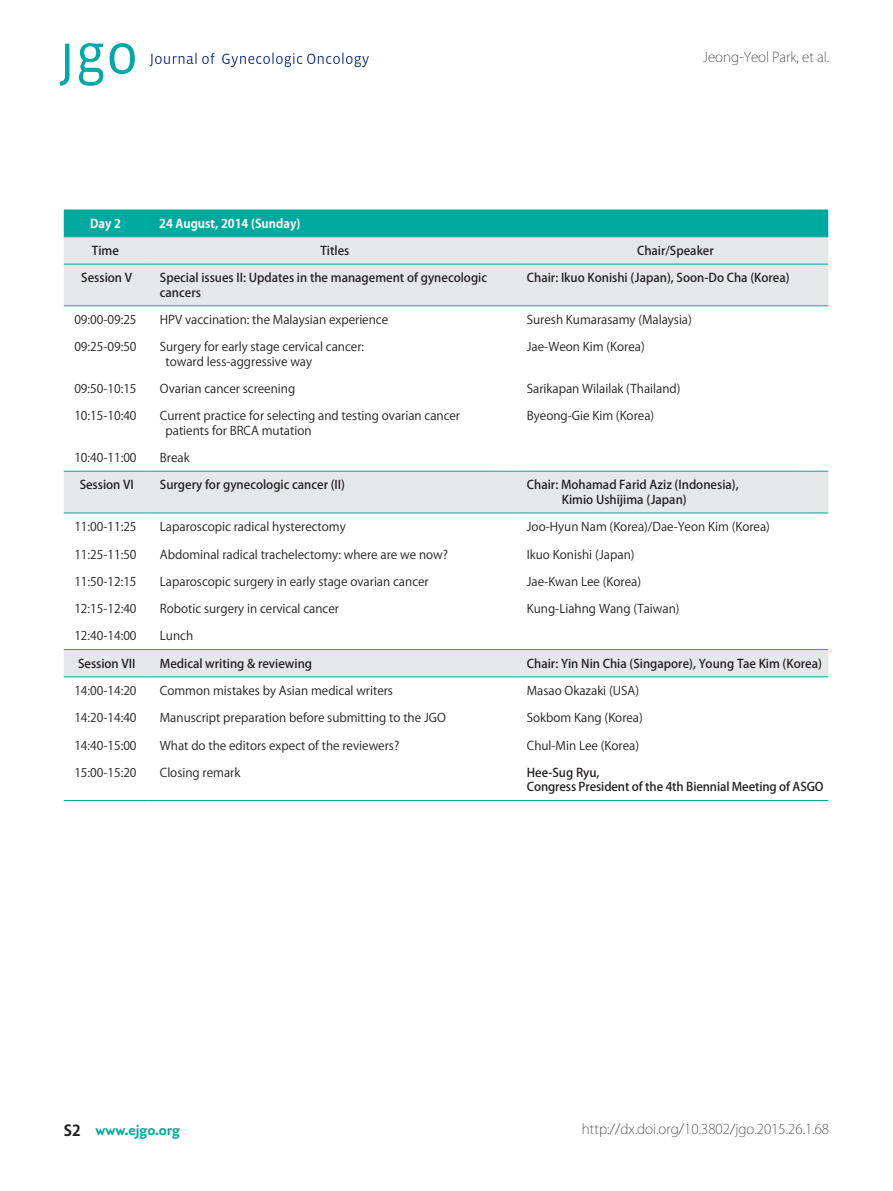
<style>
.page{position:relative;width:893px;height:1191px;background:#fff}
.page>*{position:absolute;margin:0;border:0;box-sizing:border-box;transform-origin:0 0}
.t1{font:700 15px "Nexus Sans";color:#00a99d}
.머리-저자{font:200 13.5px "Koz Go Pro";color:#231f20}
.표내용{font:12px "Koz Go Pro";color:#231f20}
.표내용-2{font:500 12px/14.4px "Koz Go Pro";color:#231f20}
.표내용-3{font:700 12px "Koz Go Pro";color:#fff}
.s1{font-family:"Koz Go Pro";color:#231f20}
</style>
<div class="page">
<svg style="left:60px;top:43px;width:75px;height:43px"></svg>
<svg style="left:150px;top:53px;width:219px;height:14px"></svg>
<div style="left:64px;top:209px;width:764px;height:27px;background:#00a99d"></div>
<svg style="left:64px;top:237px;width:764px;height:439px"></svg>
<hr style="left:64px;top:649px;width:83px;height:1px;background:#00a99d">
<hr style="left:147px;top:649px;width:367px;height:1px;background:#00a99d">
<hr style="left:514px;top:649px;width:314px;height:1px;background:#00a99d">
<hr style="left:64px;top:676px;width:83px;height:1px;background:#00a99d">
<hr style="left:147px;top:676px;width:367px;height:1px;background:#00a99d">
<hr style="left:514px;top:676px;width:314px;height:1px;background:#00a99d">
<hr style="left:64px;top:471px;width:83px;height:1px;background:#00a99d">
<hr style="left:147px;top:471px;width:367px;height:1px;background:#00a99d">
<hr style="left:514px;top:471px;width:314px;height:1px;background:#00a99d">
<hr style="left:64px;top:512px;width:83px;height:1px;background:#00a99d">
<hr style="left:147px;top:512px;width:367px;height:1px;background:#00a99d">
<hr style="left:514px;top:512px;width:314px;height:1px;background:#00a99d">
<hr style="left:64px;top:305px;width:83px;height:1px;background:#00a99d">
<hr style="left:147px;top:305px;width:367px;height:1px;background:#00a99d">
<hr style="left:514px;top:305px;width:314px;height:1px;background:#00a99d">
<hr style="left:64px;top:236px;width:83px;height:1px;background:#00a99d">
<hr style="left:147px;top:236px;width:367px;height:1px;background:#00a99d">
<hr style="left:514px;top:236px;width:314px;height:1px;background:#00a99d">
<hr style="left:64px;top:264px;width:83px;height:1px;background:#00a99d">
<hr style="left:147px;top:264px;width:367px;height:1px;background:#00a99d">
<hr style="left:514px;top:264px;width:314px;height:1px;background:#00a99d">
<hr style="left:64px;top:800px;width:83px;height:1px;background:#00a99d">
<hr style="left:147px;top:800px;width:367px;height:1px;background:#00a99d">
<hr style="left:514px;top:800px;width:314px;height:1px;background:#00a99d">
<p class="머리-저자" style="left:703px;top:49px;width:128px">Jeong-Yeol Park, et al.</p>
<p class="표내용-3" style="left:90px;top:215px;width:32px">Day 2</p>
<p class="표내용-3" style="left:159px;top:215px;width:143px">24 August, 2014 (Sunday)</p>
<p class="표내용-2" style="left:92px;top:244px;width:28px">Time</p>
<p class="표내용-2" style="left:320px;top:244px;width:30px">Titles</p>
<p class="표내용-2" style="left:637px;top:244px;width:78px">Chair/Speaker</p>
<p class="표내용-2" style="left:81px;top:271px;width:52px">Session V</p>
<p class="표내용-2" style="left:160px;top:271px;width:329px">Special issues II: Updates in the management of gynecologic cancers</p>
<p class="표내용-2" style="left:527px;top:271px;width:264px">Chair: Ikuo Konishi (Japan), Soon-Do Cha (Korea)</p>
<p class="표내용" style="left:74px;top:312px;width:64px">09:00-09:25</p>
<p class="표내용" style="left:160px;top:312px;width:230px">HPV vaccination: the Malaysian experience</p>
<p class="표내용" style="left:527px;top:312px;width:167px">Suresh Kumarasamy (Malaysia)</p>
<p class="표내용" style="left:74px;top:339px;width:64px">09:25-09:50</p>
<p class="표내용" style="left:160px;top:339px;width:206px">Surgery for early stage cervical cancer:</p>
<p class="표내용" style="left:165px;top:353px;width:148px">toward less-aggressive way</p>
<p class="표내용" style="left:527px;top:339px;width:119px">Jae-Weon Kim (Korea)</p>
<p class="표내용" style="left:74px;top:381px;width:64px">09:50-10:15</p>
<p class="표내용" style="left:160px;top:381px;width:137px">Ovarian cancer screening</p>
<p class="표내용" style="left:527px;top:381px;width:155px">Sarikapan Wilailak (Thailand)</p>
<p class="표내용" style="left:74px;top:408px;width:64px">10:15-10:40</p>
<p class="표내용" style="left:160px;top:408px;width:302px">Current practice for selecting and testing ovarian cancer</p>
<p class="표내용" style="left:165px;top:422px;width:148px">patients for BRCA mutation</p>
<p class="표내용" style="left:527px;top:408px;width:129px">Byeong-Gie Kim (Korea)</p>
<p class="표내용" style="left:74px;top:450px;width:64px">10:40-11:00</p>
<p class="표내용" style="left:160px;top:450px;width:31px">Break</p>
<p class="표내용-2" style="left:80px;top:478px;width:56px">Session VI</p>
<p class="표내용-2" style="left:160px;top:478px;width:187px">Surgery for gynecologic cancer (II)</p>
<p class="표내용-2" style="left:527px;top:478px;width:213px">Chair: Mohamad Farid Aziz (Indonesia),</p>
<p class="표내용-2" style="left:562px;top:493px;width:126px">Kimio Ushijima (Japan)</p>
<p class="표내용" style="left:74px;top:519px;width:64px">11:00-11:25</p>
<p class="표내용" style="left:160px;top:519px;width:187px">Laparoscopic radical hysterectomy</p>
<p class="표내용" style="left:527px;top:519px;width:245px">Joo-Hyun Nam (Korea)/Dae-Yeon Kim (Korea)</p>
<p class="표내용" style="left:74px;top:546px;width:64px">11:25-11:50</p>
<p class="표내용" style="left:160px;top:546px;width:290px">Abdominal radical trachelectomy: where are we now?</p>
<p class="표내용" style="left:527px;top:546px;width:109px">Ikuo Konishi (Japan)</p>
<p class="표내용" style="left:74px;top:573px;width:64px">11:50-12:15</p>
<p class="표내용" style="left:160px;top:573px;width:270px">Laparoscopic surgery in early stage ovarian cancer</p>
<p class="표내용" style="left:527px;top:573px;width:116px">Jae-Kwan Lee (Korea)</p>
<p class="표내용" style="left:74px;top:601px;width:64px">12:15-12:40</p>
<p class="표내용" style="left:160px;top:601px;width:181px">Robotic surgery in cervical cancer</p>
<p class="표내용" style="left:527px;top:601px;width:154px">Kung-Liahng Wang (Taiwan)</p>
<p class="표내용" style="left:74px;top:628px;width:64px">12:40-14:00</p>
<p class="표내용" style="left:160px;top:628px;width:35px">Lunch</p>
<p class="표내용-2" style="left:78px;top:657px;width:59px">Session VII</p>
<p class="표내용-2" style="left:160px;top:657px;width:154px">Medical writing &amp; reviewing</p>
<p class="표내용-2" style="left:527px;top:657px;width:297px">Chair: Yin Nin Chia (Singapore), Young Tae Kim (Korea)</p>
<p class="표내용" style="left:74px;top:683px;width:64px">14:00-14:20</p>
<p class="표내용" style="left:160px;top:683px;width:235px">Common mistakes by Asian medical writers</p>
<p class="표내용" style="left:527px;top:683px;width:114px">Masao Okazaki (USA)</p>
<p class="표내용" style="left:74px;top:710px;width:64px">14:20-14:40</p>
<p class="표내용" style="left:160px;top:710px;width:287px">Manuscript preparation before submitting to the JGO</p>
<p class="표내용" style="left:527px;top:710px;width:118px">Sokbom Kang (Korea)</p>
<p class="표내용" style="left:74px;top:737px;width:64px">14:40-15:00</p>
<p class="표내용" style="left:160px;top:737px;width:241px">What do the editors expect of the reviewers?</p>
<p class="표내용" style="left:527px;top:737px;width:114px">Chul-Min Lee (Korea)</p>
<p class="표내용" style="left:74px;top:765px;width:64px">15:00-15:20</p>
<p class="표내용" style="left:160px;top:765px;width:82px">Closing remark</p>
<p class="표내용-2" style="left:527px;top:766px;width:74px">Hee-Sug Ryu,</p>
<p class="표내용-2" style="left:527px;top:780px;width:298px">Congress President of the 4th Biennial Meeting of ASGO</p>
<p class="t1" style="left:64px;top:1120px;width:118px"><span class="s1">S2</span> www.ejgo.org</p>
<p class="머리-저자" style="left:582px;top:1120px;width:249px">http://dx.doi.org/10.3802/jgo.2015.26.1.68</p>
</div>
